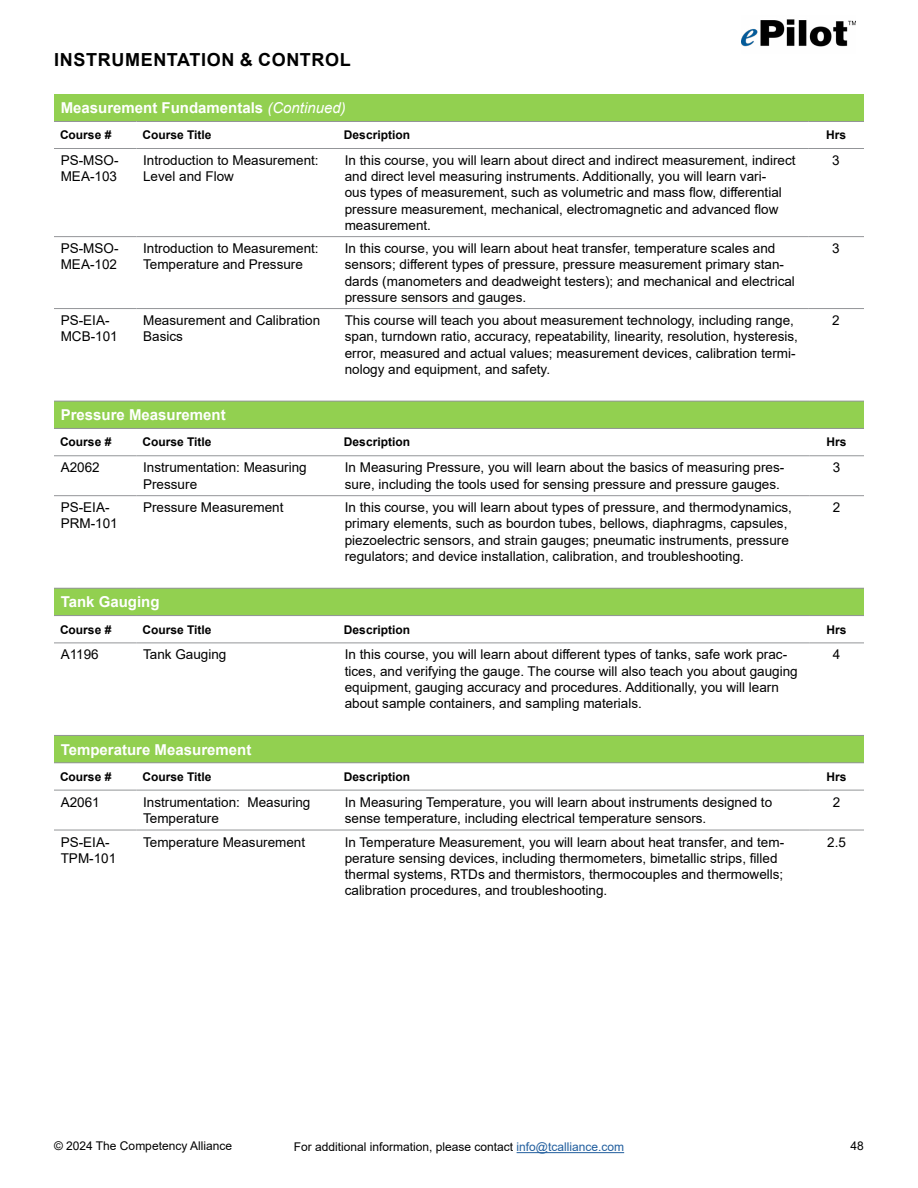
<style>
.page{position:relative;width:918px;height:1188px;background:#fff}
.page>*{position:absolute;margin:0;border:0;box-sizing:border-box;transform-origin:0 0}
.t1{font:700 18px "Arial";letter-spacing:.035em;color:#000}
.t2{font:700 15px "Arial";color:#fff}
.t3{font:13.5px/16.2px "Arial";color:#000}
.t4{font:700 12px "Arial";color:#000}
.t5{font:12px "Arial";color:#000}
.s1{font-weight:400;font-style:italic}
.s2{color:#215e9e}
</style>
<div class="page">
<hr style="left:517px;top:1152px;width:107px;height:1px;background:#215e9e">
<img style="left:742px;top:19px;width:113px;height:28px">
<div style="left:54px;top:94px;width:810px;height:28px;background:#92d050"></div>
<hr style="left:54px;top:121px;width:82px;height:1px;background:#939598">
<hr style="left:136px;top:121px;width:202px;height:1px;background:#939598">
<hr style="left:338px;top:121px;width:470px;height:1px;background:#939598">
<hr style="left:808px;top:121px;width:56px;height:1px;background:#939598">
<hr style="left:54px;top:148px;width:82px;height:1px;background:#939598">
<hr style="left:136px;top:148px;width:202px;height:1px;background:#939598">
<hr style="left:338px;top:148px;width:470px;height:1px;background:#939598">
<hr style="left:808px;top:148px;width:56px;height:1px;background:#939598">
<hr style="left:54px;top:236px;width:82px;height:1px;background:#939598">
<hr style="left:136px;top:236px;width:202px;height:1px;background:#939598">
<hr style="left:338px;top:236px;width:470px;height:1px;background:#939598">
<hr style="left:808px;top:236px;width:56px;height:1px;background:#939598">
<hr style="left:54px;top:308px;width:82px;height:1px;background:#939598">
<hr style="left:136px;top:308px;width:202px;height:1px;background:#939598">
<hr style="left:338px;top:308px;width:470px;height:1px;background:#939598">
<hr style="left:808px;top:308px;width:56px;height:1px;background:#939598">
<div style="left:54px;top:401px;width:810px;height:27px;background:#92d050"></div>
<hr style="left:54px;top:401px;width:82px;height:1px;background:#939598">
<hr style="left:136px;top:401px;width:202px;height:1px;background:#939598">
<hr style="left:338px;top:401px;width:471px;height:1px;background:#939598">
<hr style="left:809px;top:401px;width:55px;height:1px;background:#939598">
<hr style="left:54px;top:428px;width:82px;height:1px;background:#939598">
<hr style="left:136px;top:428px;width:202px;height:1px;background:#939598">
<hr style="left:338px;top:428px;width:471px;height:1px;background:#939598">
<hr style="left:809px;top:428px;width:55px;height:1px;background:#939598">
<hr style="left:54px;top:455px;width:82px;height:1px;background:#939598">
<hr style="left:136px;top:455px;width:202px;height:1px;background:#939598">
<hr style="left:338px;top:455px;width:471px;height:1px;background:#939598">
<hr style="left:809px;top:455px;width:55px;height:1px;background:#939598">
<hr style="left:54px;top:495px;width:82px;height:1px;background:#939598">
<hr style="left:136px;top:495px;width:202px;height:1px;background:#939598">
<hr style="left:338px;top:495px;width:471px;height:1px;background:#939598">
<hr style="left:809px;top:495px;width:55px;height:1px;background:#939598">
<div style="left:54px;top:588px;width:810px;height:28px;background:#92d050"></div>
<hr style="left:54px;top:588px;width:82px;height:1px;background:#939598">
<hr style="left:136px;top:588px;width:202px;height:1px;background:#939598">
<hr style="left:338px;top:588px;width:471px;height:1px;background:#939598">
<hr style="left:809px;top:588px;width:55px;height:1px;background:#939598">
<hr style="left:54px;top:615px;width:82px;height:1px;background:#939598">
<hr style="left:136px;top:615px;width:202px;height:1px;background:#939598">
<hr style="left:338px;top:615px;width:471px;height:1px;background:#939598">
<hr style="left:809px;top:615px;width:55px;height:1px;background:#939598">
<hr style="left:54px;top:643px;width:82px;height:1px;background:#939598">
<hr style="left:136px;top:643px;width:202px;height:1px;background:#939598">
<hr style="left:338px;top:643px;width:471px;height:1px;background:#939598">
<hr style="left:809px;top:643px;width:55px;height:1px;background:#939598">
<div style="left:54px;top:735px;width:810px;height:28px;background:#92d050"></div>
<hr style="left:54px;top:735px;width:82px;height:1px;background:#939598">
<hr style="left:136px;top:735px;width:202px;height:1px;background:#939598">
<hr style="left:338px;top:735px;width:471px;height:1px;background:#939598">
<hr style="left:809px;top:735px;width:55px;height:1px;background:#939598">
<hr style="left:54px;top:762px;width:82px;height:1px;background:#939598">
<hr style="left:136px;top:762px;width:202px;height:1px;background:#939598">
<hr style="left:338px;top:762px;width:471px;height:1px;background:#939598">
<hr style="left:809px;top:762px;width:55px;height:1px;background:#939598">
<hr style="left:54px;top:790px;width:82px;height:1px;background:#939598">
<hr style="left:136px;top:790px;width:202px;height:1px;background:#939598">
<hr style="left:338px;top:790px;width:471px;height:1px;background:#939598">
<hr style="left:809px;top:790px;width:55px;height:1px;background:#939598">
<hr style="left:54px;top:830px;width:82px;height:1px;background:#939598">
<hr style="left:136px;top:830px;width:202px;height:1px;background:#939598">
<hr style="left:338px;top:830px;width:471px;height:1px;background:#939598">
<hr style="left:809px;top:830px;width:55px;height:1px;background:#939598">
<p class="t1" style="left:54px;top:47px;width:298px">INSTRUMENTATION &amp; CONTROL</p>
<p class="t2" style="left:61px;top:98px;width:287px">Measurement Fundamentals <span class="s1">(Continued)</span></p>
<p class="t4" style="left:60px;top:127px;width:53px">Course #</p>
<p class="t4" style="left:142px;top:127px;width:71px">Course Title</p>
<p class="t4" style="left:344px;top:127px;width:68px">Description</p>
<p class="t4" style="left:826px;top:127px;width:22px">Hrs</p>
<p class="t3" style="left:61px;top:152px;width:59px">PS-MSO-<br>MEA-103</p>
<p class="t3" style="left:143px;top:152px;width:177px">Introduction to Measurement:<br>Level and Flow</p>
<p class="t3" style="left:345px;top:152px;width:452px">In this course, you will learn about direct and indirect measurement, indirect and direct level measuring instruments. Additionally, you will learn vari-<br>ous types of measurement, such as volumetric and mass flow, differential pressure measurement, mechanical, electromagnetic and advanced flow measurement.</p>
<p class="t3" style="left:832px;top:152px;width:9px">3</p>
<p class="t3" style="left:61px;top:240px;width:59px">PS-MSO-<br>MEA-102</p>
<p class="t3" style="left:143px;top:240px;width:177px">Introduction to Measurement:<br>Temperature and Pressure</p>
<p class="t3" style="left:345px;top:240px;width:452px">In this course, you will learn about heat transfer, temperature scales and sensors; different types of pressure, pressure measurement primary stan&shy;dards (manometers and deadweight testers); and mechanical and electrical pressure sensors and gauges.</p>
<p class="t3" style="left:832px;top:240px;width:9px">3</p>
<p class="t3" style="left:61px;top:312px;width:59px">PS-EIA-<br>MCB-101</p>
<p class="t3" style="left:143px;top:312px;width:179px">Measurement and Calibration<br>Basics</p>
<p class="t3" style="left:345px;top:312px;width:455px">This course will teach you about measurement technology, including range, span, turndown ratio, accuracy, repeatability, linearity, resolution, hysteresis, error, measured and actual values; measurement devices, calibration termi&shy;nology and equipment, and safety.</p>
<p class="t3" style="left:832px;top:312px;width:9px">2</p>
<p class="t2" style="left:61px;top:404px;width:167px">Pressure Measurement</p>
<p class="t4" style="left:60px;top:434px;width:53px">Course #</p>
<p class="t4" style="left:142px;top:434px;width:71px">Course Title</p>
<p class="t4" style="left:344px;top:434px;width:68px">Description</p>
<p class="t4" style="left:827px;top:434px;width:22px">Hrs</p>
<p class="t3" style="left:61px;top:459px;width:41px">A2062</p>
<p class="t3" style="left:143px;top:459px;width:165px">Instrumentation: Measuring<br>Pressure</p>
<p class="t3" style="left:345px;top:459px;width:441px">In Measuring Pressure, you will learn about the basics of measuring pres&shy;sure, including the tools used for sensing pressure and pressure gauges.</p>
<p class="t3" style="left:833px;top:459px;width:9px">3</p>
<p class="t3" style="left:61px;top:499px;width:59px">PS-EIA-<br>PRM-101</p>
<p class="t3" style="left:143px;top:499px;width:142px">Pressure Measurement</p>
<p class="t3" style="left:345px;top:499px;width:449px">In this course, you will learn about types of pressure, and thermodynamics, primary elements, such as bourdon tubes, bellows, diaphragms, capsules, piezoelectric sensors, and strain gauges; pneumatic instruments, pressure regulators; and device installation, calibration, and troubleshooting.</p>
<p class="t3" style="left:833px;top:499px;width:9px">2</p>
<p class="t2" style="left:61px;top:592px;width:100px">Tank Gauging</p>
<p class="t4" style="left:60px;top:621px;width:53px">Course #</p>
<p class="t4" style="left:142px;top:621px;width:71px">Course Title</p>
<p class="t4" style="left:344px;top:621px;width:68px">Description</p>
<p class="t4" style="left:827px;top:621px;width:22px">Hrs</p>
<p class="t3" style="left:61px;top:647px;width:40px">A1196</p>
<p class="t3" style="left:143px;top:647px;width:85px">Tank Gauging</p>
<p class="t3" style="left:345px;top:647px;width:455px">In this course, you will learn about different types of tanks, safe work prac&shy;tices, and verifying the gauge. The course will also teach you about gauging equipment, gauging accuracy and procedures. Additionally, you will learn about sample containers, and sampling materials.</p>
<p class="t3" style="left:833px;top:647px;width:9px">4</p>
<p class="t2" style="left:61px;top:739px;width:192px">Temperature Measurement</p>
<p class="t4" style="left:60px;top:768px;width:53px">Course #</p>
<p class="t4" style="left:142px;top:768px;width:71px">Course Title</p>
<p class="t4" style="left:344px;top:768px;width:68px">Description</p>
<p class="t4" style="left:827px;top:768px;width:22px">Hrs</p>
<p class="t3" style="left:61px;top:794px;width:41px">A2061</p>
<p class="t3" style="left:143px;top:794px;width:169px">Instrumentation: Measuring<br>Temperature</p>
<p class="t3" style="left:345px;top:794px;width:429px">In Measuring Temperature, you will learn about instruments designed to sense temperature, including electrical temperature sensors.</p>
<p class="t3" style="left:833px;top:794px;width:9px">2</p>
<p class="t3" style="left:61px;top:834px;width:57px">PS-EIA-<br>TPM-101</p>
<p class="t3" style="left:143px;top:834px;width:164px">Temperature Measurement</p>
<p class="t3" style="left:345px;top:834px;width:441px">In Temperature Measurement, you will learn about heat transfer, and tem&shy;perature sensing devices, including thermometers, bimetallic strips, filled thermal systems, RTDs and thermistors, thermocouples and thermowells; calibration procedures, and troubleshooting.</p>
<p class="t3" style="left:827px;top:834px;width:20px">2.5</p>
<p class="t5" style="left:54px;top:1138px;width:180px">© 2024 The Competency Alliance</p>
<p class="t5" style="left:294px;top:1139px;width:332px">For additional information, please contact <span class="s2">info@tcalliance.com</span></p>
<p class="t5" style="left:851px;top:1138px;width:15px">48</p>
</div>
